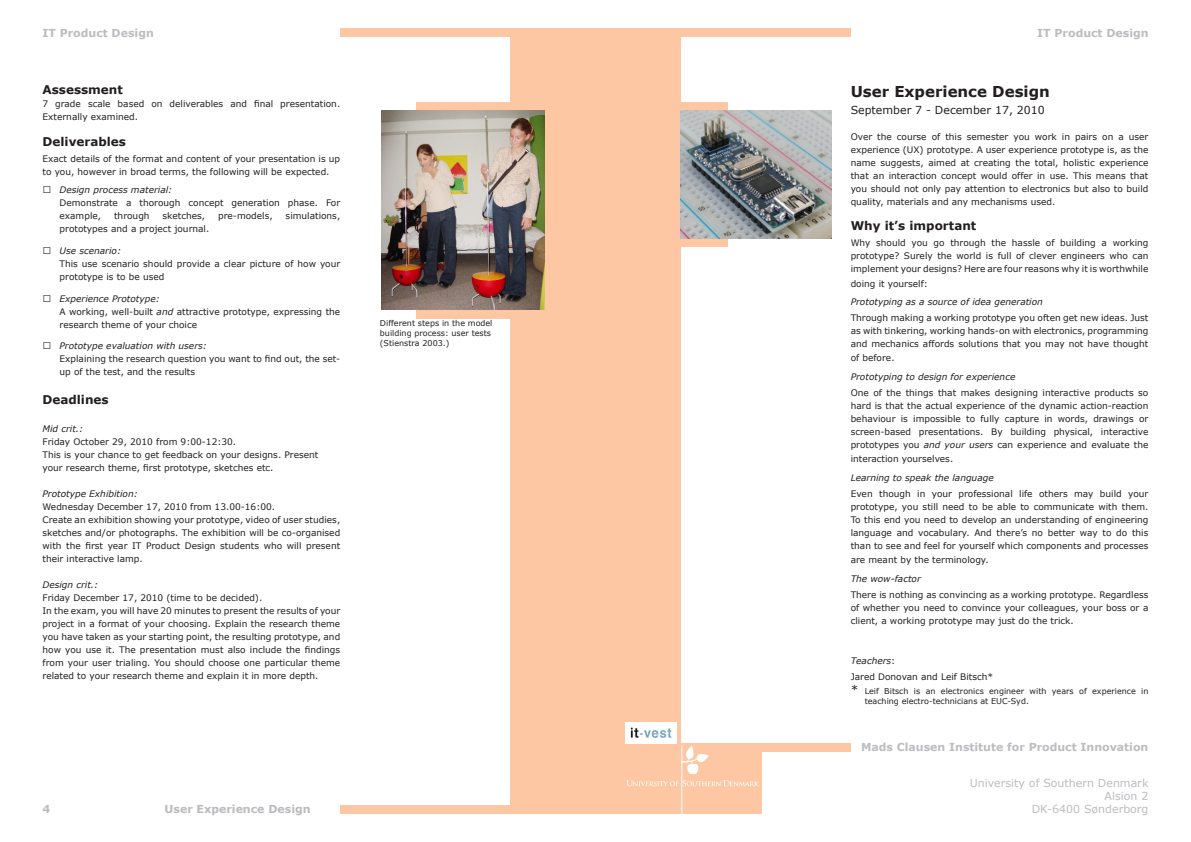
<style>
.page{position:relative;width:1191px;height:842px;background:#fff}
.page>*{position:absolute;margin:0;border:0;box-sizing:border-box;transform-origin:0 0}
.heading_1{font:700 15px "Verdana";color:#231f20}
.heading_2{font:700 12px "Verdana";color:#231f20}
.Bulleted_2{font:700 12px "Verdana";color:#231f20}
.heading_1-2{font:700 11px "Verdana";color:#bcbdc0}
.t1{font:11px "Verdana";color:#bcbdc0}
.t2{font:11px "Verdana";color:#231f20}
.t3{font:700 11px "Verdana";color:#babbbe}
.Body{font:9px/13px "Verdana";color:#231f20;text-align:justify}
.heading_3{font:9px/13px "Verdana";color:#231f20}
.heading_3-2{font:italic 9px "Verdana";color:#231f20}
.Bulleted_2-2{font:9px/13px "Verdana";color:#231f20}
.Body-2{font:italic 9px "Verdana";color:#231f20}
.Body_Small{font:8px/10px "Verdana";color:#231f20}
.s1{font-style:italic}
.s2{font-style:normal}
.s3{font-size:12px}
</style>
<div class="page">
<div style="left:635px;top:238px;width:93px;height:9px;background:#fcc7a2"></div>
<div style="left:635px;top:102px;width:93px;height:9px;background:#fcc7a2"></div>
<div style="left:510px;top:28px;width:170px;height:786px;background:#fcc7a2"></div>
<div style="left:661px;top:743px;width:189px;height:8px;background:#fcc7a2"></div>
<div style="left:610px;top:28px;width:240px;height:9px;background:#fcc7a2"></div>
<div style="left:610px;top:743px;width:152px;height:71px;background:#fcc7a2"></div>
<img style="left:625px;top:723px;width:51px;height:20px">
<hr style="left:681px;top:746px;width:1px;height:79px;background:#fff">
<svg style="left:627px;top:746px;width:132px;height:40px"></svg>
<div style="left:340px;top:28px;width:240px;height:9px;background:#fcc7a2"></div>
<div style="left:340px;top:805px;width:240px;height:9px;background:#fcc7a2"></div>
<div style="left:417px;top:102px;width:136px;height:9px;background:#fcc7a2"></div>
<div style="left:417px;top:310px;width:136px;height:8px;background:#fcc7a2"></div>
<img style="left:381px;top:111px;width:163px;height:199px">
<img style="left:681px;top:111px;width:150px;height:127px">
<p class="heading_1-2" style="left:42px;top:26px;width:113px">IT Product Design</p>
<p class="heading_1-2" style="left:1037px;top:26px;width:113px">IT Product Design</p>
<p class="Bulleted_2" style="left:43px;top:82px;width:82px">Assessment</p>
<p class="Bulleted_2-2" style="left:43px;top:97px;width:299px">7 grade scale based on deliverables and final presentation.<br>Externally examined.</p>
<p class="heading_2" style="left:43px;top:134px;width:85px">Deliverables</p>
<p class="Body" style="left:43px;top:152px;width:299px">Exact details of the format and content of your presentation is up to you, however in broad terms, the following will be expected.</p>
<p class="heading_3" style="left:60px;top:183px;width:282px"><span class="s1">Design process material:<br></span>Demonstrate a thorough concept generation phase. For example,</p>
<p class="heading_3" style="left:114px;top:209px;width:37px">through</p>
<p class="heading_3" style="left:163px;top:209px;width:44px">sketches,</p>
<p class="heading_3" style="left:218px;top:209px;width:56px">pre-models,</p>
<p class="heading_3" style="left:286px;top:209px;width:56px">simulations,</p>
<p class="heading_3" style="left:60px;top:222px;width:151px">prototypes and a project journal.</p>
<p class="heading_3" style="left:60px;top:244px;width:282px"><span class="s1">Use scenario:<br></span>This use scenario should provide a clear picture of how your prototype is to be used</p>
<p class="heading_3" style="left:60px;top:291px;width:282px"><span class="s1">Experience Prototype:<br></span>A working, well-built <span class="s1">and</span> attractive prototype, expressing the research theme of your choice</p>
<p class="heading_3" style="left:60px;top:339px;width:282px"><span class="s1">Prototype evaluation with users:<br></span>Explaining the research question you want to find out, the set&shy;up of the test, and the results</p>
<p class="heading_2" style="left:43px;top:392px;width:68px">Deadlines</p>
<p class="Body-2" style="left:43px;top:423px;width:42px">Mid crit.:</p>
<p class="Body" style="left:43px;top:435px;width:195px">Friday October 29, 2010 from 9:00-12:30.</p>
<p class="Body" style="left:43px;top:448px;width:277px">This is your chance to get feedback on your designs. Present your research theme, first prototype, sketches etc.</p>
<p class="heading_3-2" style="left:43px;top:488px;width:97px">Prototype Exhibition:</p>
<p class="Body" style="left:43px;top:500px;width:234px">Wednesday December 17, 2010 from 13.00-16:00.</p>
<p class="Body" style="left:43px;top:513px;width:299px">Create an exhibition showing your prototype, video of user studies, sketches and/or photographs. The exhibition will be co-organised with the first year IT Product Design students who will present their interactive lamp.</p>
<p class="Body-2" style="left:43px;top:579px;width:57px">Design crit.:</p>
<p class="Body" style="left:43px;top:591px;width:221px">Friday December 17, 2010 (time to be decided).</p>
<p class="Body" style="left:43px;top:604px;width:299px">In the exam, you will have 20 minutes to present the results of your project in a format of your choosing. Explain the research theme you have taken as your starting point, the resulting prototype, and how you use it. The presentation must also include the findings from your user trialing. You should choose one particular theme related to your research theme and explain it in more depth.</p>
<p class="Body_Small" style="left:380px;top:318px;width:114px">Different steps in the model building process: user tests (Stienstra 2003.)</p>
<p class="t3" style="left:43px;top:802px;width:9px">4</p>
<p class="t3" style="left:165px;top:802px;width:147px">User Experience Design</p>
<p class="heading_1" style="left:850px;top:82px;width:201px">User Experience Design</p>
<p class="t2" style="left:850px;top:103px;width:196px">September 7 - December 17, 2010</p>
<p class="Body" style="left:850px;top:129px;width:299px">Over the course of this semester you work in pairs on a user experience (UX) prototype. A user experience prototype is, as the name suggests, aimed at creating the total, holistic experience that an interaction concept would offer in use. This means that you should not only pay attention to electronics but also to build quality, materials and any mechanisms used.</p>
<p class="heading_2" style="left:850px;top:218px;width:127px">Why it’s important</p>
<p class="Body" style="left:850px;top:236px;width:299px">Why should you go through the hassle of building a working prototype? Surely the world is full of clever engineers who can implement your designs? Here are four reasons why it is worthwhile</p>
<p class="Body" style="left:850px;top:276px;width:79px">doing it yourself:</p>
<p class="heading_3-2" style="left:850px;top:296px;width:194px">Prototyping as a source of idea generation</p>
<p class="Body" style="left:850px;top:311px;width:299px">Through making a working prototype you often get new ideas. Just as with tinkering, working hands-on with electronics, programming and mechanics affords solutions that you may not have thought</p>
<p class="Body" style="left:850px;top:351px;width:45px">of before.</p>
<p class="heading_3-2" style="left:850px;top:371px;width:166px">Prototyping to design for experience</p>
<p class="Body" style="left:850px;top:386px;width:299px">One of the things that makes designing interactive products so hard is that the actual experience of the dynamic action-reaction behaviour is impossible to fully capture in words, drawings or screen-based presentations. By building physical, interactive prototypes you <span class="s1">and your users</span> can experience and evaluate the</p>
<p class="Body" style="left:850px;top:452px;width:104px">interaction yourselves.</p>
<p class="heading_3-2" style="left:850px;top:472px;width:144px">Learning to speak the language</p>
<p class="Body" style="left:850px;top:487px;width:299px">Even though in your professional life others may build your prototype, you still need to be able to communicate with them.<br>To this end you need to develop an understanding of engineering language and vocabulary. And there’s no better way to do this than to see and feel for yourself which components and processes</p>
<p class="Body" style="left:850px;top:553px;width:139px">are meant by the terminology.</p>
<p class="heading_3-2" style="left:850px;top:573px;width:72px">The wow-factor</p>
<p class="Body" style="left:850px;top:588px;width:299px">There is nothing as convincing as a working prototype. Regardless of whether you need to convince your colleagues, your boss or a client, a working prototype may just do the trick.</p>
<p class="heading_3-2" style="left:850px;top:655px;width:46px">Teachers<span class="s2">:</span></p>
<p class="Body" style="left:850px;top:670px;width:144px">Jared Donovan and Leif Bitsch*</p>
<p class="Body_Small" style="left:864px;top:686px;width:285px;text-indent:-14px"><span class="s3">*</span> Leif Bitsch is an electronics engineer with years of experience in teaching electro-technicians at EUC-Syd.</p>
<p class="heading_1-2" style="left:861px;top:740px;width:289px">Mads Clausen Institute for Product Innovation</p>
<p class="t1" style="left:969px;top:776px;width:180px">University of Southern Denmark</p>
<p class="t1" style="left:1104px;top:789px;width:45px">Alsion 2</p>
<p class="t1" style="left:1031px;top:802px;width:118px">DK-6400 Sønderborg</p>
</div>
